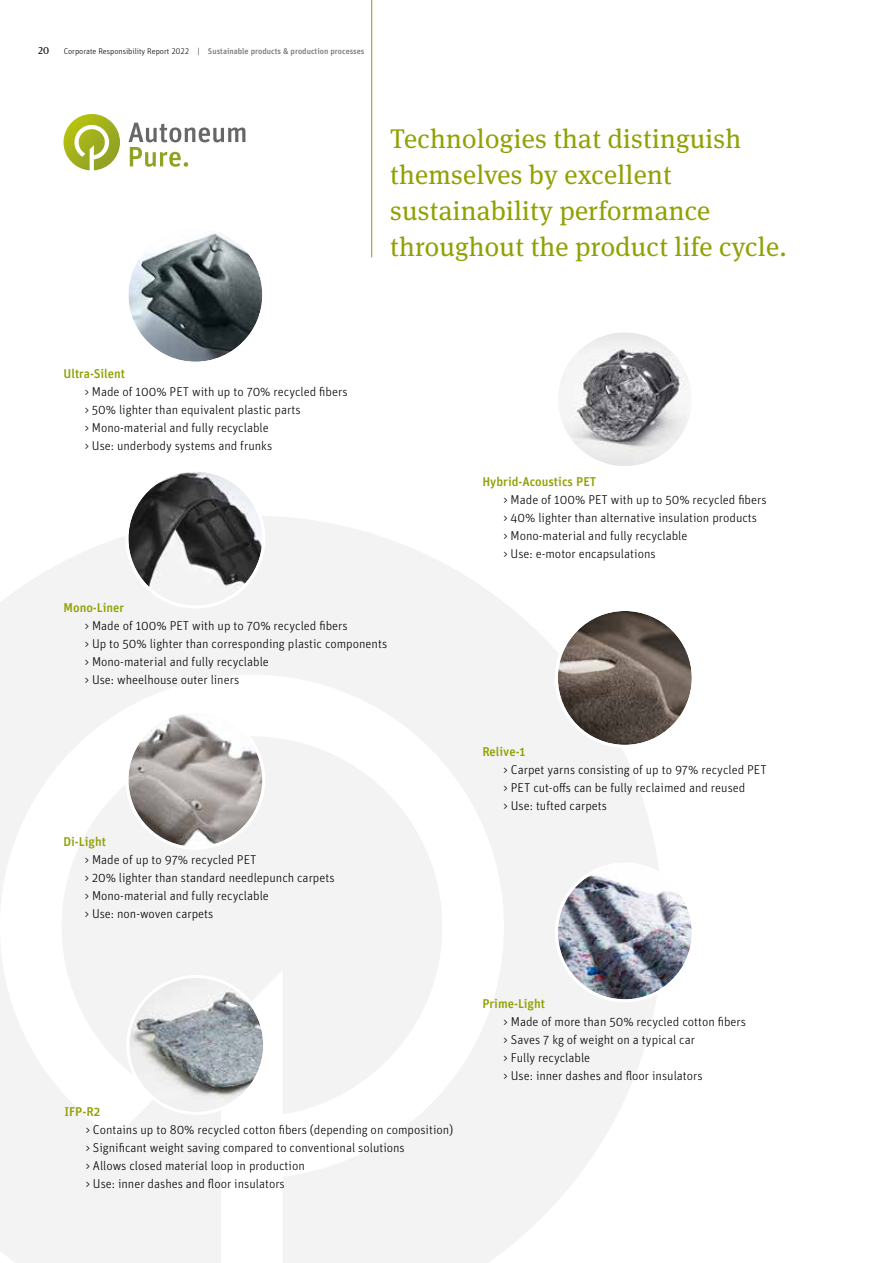
<style>
.page{position:relative;width:893px;height:1263px;background:#fff}
.page>*{position:absolute;margin:0;border:0;box-sizing:border-box;transform-origin:0 0}
.t1{font:27px/36px "Meta Serif Pro";letter-spacing:.01em;color:#91a103}
.t2{font:12.75px/18px "Autoneum Unit OT Light";color:#000}
.t3{font:12.75px "Autoneum Unit OT Medium";color:#91a103}
.t4{font:10.5px "Meta Serif Pro";color:#000}
.t5{font:8.25px "Autoneum Unit OT Medium";color:#7c7b7b}
.s1{font-family:"Autoneum Unit OT Light";color:#000}
</style>
<div class="page">
<svg style="left:0;top:516px;width:660px;height:747px;fill:#f3f3f3"></svg>
<svg style="left:129px;top:123px;width:116px;height:44px"></svg>
<svg style="left:63px;top:114px;width:57px;height:56px"></svg>
<img style="left:128px;top:713px;width:134px;height:134px;border-radius:67px">
<div style="left:125px;top:710px;width:140px;height:140px;border:3px solid #fff;border-radius:50%"></div>
<img style="left:128px;top:472px;width:134px;height:133px;border-radius:67px">
<div style="left:125px;top:469px;width:140px;height:139px;border:3px solid #fff;border-radius:50%"></div>
<img style="left:128px;top:228px;width:134px;height:134px;border-radius:67px">
<div style="left:125px;top:225px;width:140px;height:140px;border:3px solid #fff;border-radius:50%"></div>
<img style="left:558px;top:611px;width:134px;height:134px;border-radius:67px">
<div style="left:555px;top:608px;width:140px;height:140px;border:3px solid #fff;border-radius:50%"></div>
<img style="left:558px;top:332px;width:134px;height:134px;border-radius:67px">
<div style="left:555px;top:329px;width:140px;height:140px;border:3px solid #fff;border-radius:50%"></div>
<img style="left:129px;top:978px;width:134px;height:134px;border-radius:67px">
<div style="left:126px;top:975px;width:140px;height:140px;border:3px solid #fff;border-radius:50%"></div>
<img style="left:558px;top:865px;width:134px;height:134px;border-radius:67px">
<div style="left:555px;top:862px;width:140px;height:140px;border:3px solid #fff;border-radius:50%"></div>
<hr style="left:371px;top:0;width:1px;height:257px;background:#91a103">
<hr style="left:892px;top:831px;width:1px;height:432px;background:#f1f1f1">
<p class="t4" style="left:38px;top:43px;width:12px">20</p>
<p class="t5" style="left:64px;top:46px;width:302px"><span class="s1">Corporate Responsibility Report 2022 |</span> Sustainable products &amp; production processes</p>
<h1 class="t1" style="left:390px;top:119px;width:398px">Technologies that distinguish themselves by excellent sustainability performance throughout the product life cycle.</h1>
<p class="t3" style="left:64px;top:366px;width:63px">Ultra-Silent</p>
<p class="t2" style="left:85px;top:383px;width:264px">&gt; Made of 100% PET with up to 70% recycled fibers &gt; 50% lighter than equivalent plastic parts<br>&gt; Mono-material and fully recyclable<br>&gt; Use: underbody systems and frunks</p>
<p class="t3" style="left:482px;top:474px;width:115px">Hybrid-Acoustics PET</p>
<p class="t2" style="left:504px;top:491px;width:265px">&gt; Made of 100% PET with up to 50% recycled fibers &gt; 40% lighter than alternative insulation products<br>&gt; Mono-material and fully recyclable<br>&gt; Use: e-motor encapsulations</p>
<p class="t3" style="left:63px;top:600px;width:62px">Mono-Liner</p>
<p class="t2" style="left:85px;top:617px;width:304px">&gt; Made of 100% PET with up to 70% recycled fibers<br>&gt; Up to 50% lighter than corresponding plastic components &gt; Mono-material and fully recyclable<br>&gt; Use: wheelhouse outer liners</p>
<p class="t3" style="left:63px;top:834px;width:44px">Di-Light</p>
<p class="t2" style="left:85px;top:851px;width:251px">&gt; Made of up to 97% recycled PET<br>&gt; 20% lighter than standard needlepunch carpets &gt; Mono-material and fully recyclable<br>&gt; Use: non-woven carpets</p>
<p class="t3" style="left:482px;top:744px;width:45px">Relive-1</p>
<p class="t2" style="left:504px;top:761px;width:265px">&gt; Carpet yarns consisting of up to 97% recycled PET &gt; PET cut-offs can be fully reclaimed and reused<br>&gt; Use: tufted carpets</p>
<p class="t3" style="left:64px;top:1104px;width:37px">IFP-R2</p>
<p class="t2" style="left:86px;top:1121px;width:369px">&gt; Contains up to 80% recycled cotton fibers (depending on composition) &gt; Significant weight saving compared to conventional solutions<br>&gt; Allows closed material loop in production<br>&gt; Use: inner dashes and floor insulators</p>
<p class="t3" style="left:482px;top:996px;width:64px">Prime-Light</p>
<p class="t2" style="left:504px;top:1013px;width:244px">&gt; Made of more than 50% recycled cotton fibers &gt; Saves 7 kg of weight on a typical car<br>&gt; Fully recyclable<br>&gt; Use: inner dashes and floor insulators</p>
</div>
